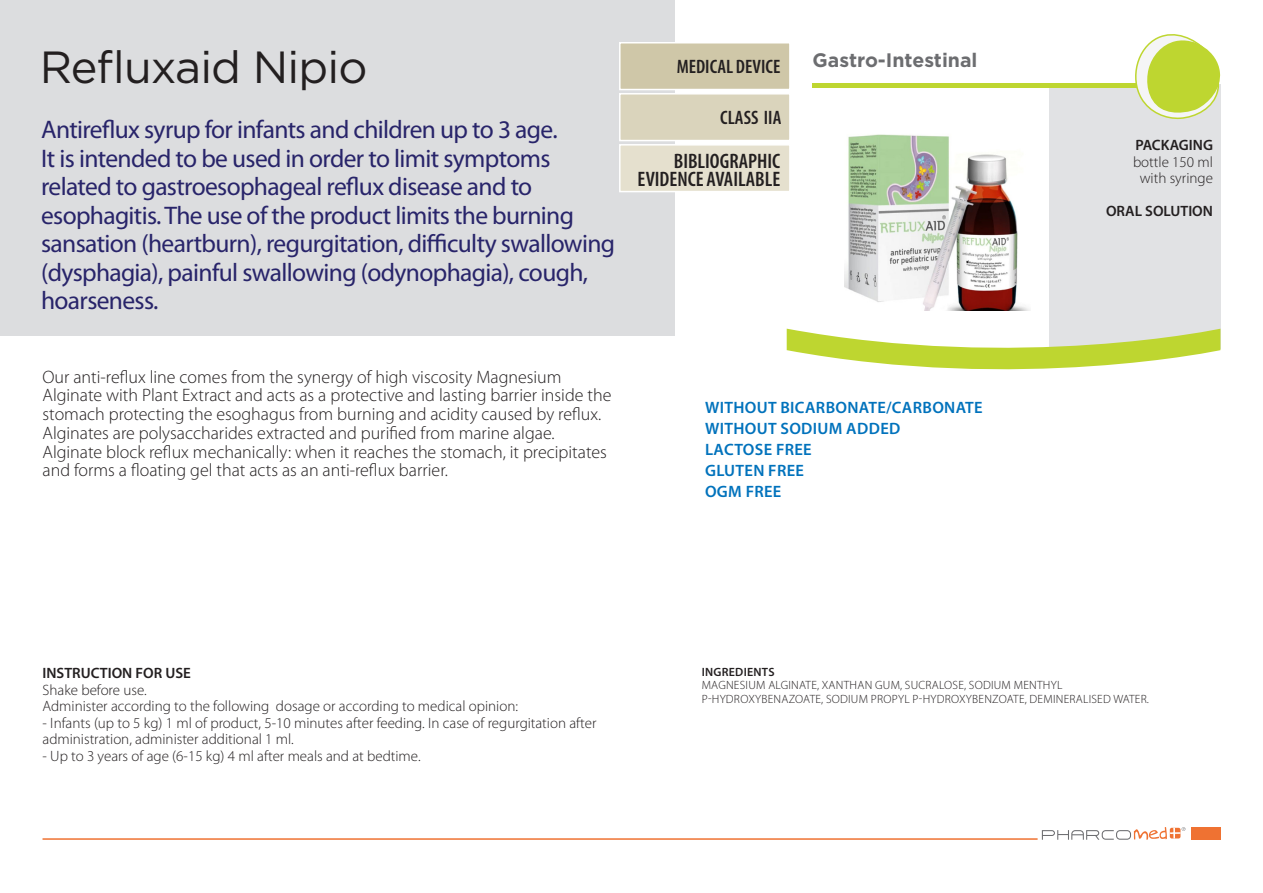
<style>
.page{position:relative;width:1263px;height:893px;background:#fff}
.page>*{position:absolute;margin:0;border:0;box-sizing:border-box;transform-origin:0 0}
.t1{font:45px "Gotham";letter-spacing:-.02em;color:#231f20}
.t2{font:25.5px/28.5px "Myriad Pro";letter-spacing:-.025em;color:#28246a}
.t3{font:600 condensed 21px "Myriad Pro";color:#231f20}
.t4{font:600 condensed 19.5px "Myriad Pro";color:#231f20}
.t5{font:700 19.5px "Gotham";color:#6c6d70}
.t6{font:300 18px/18.8px "Myriad Pro";color:#231f20}
.t7{font:600 16.5px "Myriad Pro";letter-spacing:.02em;color:#0072bc}
.t8{font:300 15px/16.5px "Myriad Pro";color:#231f20}
.t9{font:600 15px "Myriad Pro";color:#231f20}
.t10{font:300 12px/13.5px "Myriad Pro";letter-spacing:.02em;color:#231f20}
.t11{font:600 12px "Myriad Pro";letter-spacing:.02em;color:#231f20}
</style>
<div class="page">
<div style="left:1049px;top:84px;width:171px;height:265px;background:#e1e2e4"></div>
<hr style="left:812px;top:83px;width:351px;height:4px;background:#bed630">
<div style="left:0;top:0;width:674px;height:336px;background:#dcdddf"></div>
<svg style="left:787px;top:329px;width:433px;height:41px"></svg>
<div style="left:1191px;top:827px;width:29px;height:13px;background:#ef7232"></div>
<svg style="left:1042px;top:827px;width:143px;height:13px"></svg>
<hr style="left:43px;top:838px;width:994px;height:2px;background:#ef7232">
<div style="left:619px;top:42px;width:172px;height:48px;background:#cfc7a8;border:2px solid #fff"></div>
<div style="left:619px;top:93px;width:172px;height:48px;background:#dad4bc;border:2px solid #fff"></div>
<div style="left:619px;top:144px;width:172px;height:48px;background:#e5e0ce;border:2px solid #fff"></div>
<svg style="left:1129px;top:34px;width:92px;height:85px"></svg>
<img style="left:844px;top:134px;width:186px;height:176px">
<p class="t1" style="left:40px;top:38px;width:329px">Refluxaid Nipio</p>
<p class="t2" style="left:41px;top:115px;width:518px">Antireflux syrup for infants and children up to 3 age.</p>
<p class="t2" style="left:41px;top:143px;width:576px">It is intended to be used in order to limit symptoms related to gastroesophageal reflux disease and to esophagitis. The use of the product limits the burning sansation (heartburn), regurgitation, difficulty swallowing (dysphagia), painful swallowing (odynophagia), cough, hoarseness.</p>
<p class="t6" style="left:43px;top:368px;width:570px">Our anti-reflux line comes from the synergy of high viscosity Magnesium<br>Alginate with Plant Extract and acts as a protective and lasting barrier inside the stomach protecting the esoghagus from burning and acidity caused by reflux.</p>
<p class="t6" style="left:43px;top:424px;width:514px">Alginates are polysaccharides extracted and purified from marine algae.</p>
<p class="t6" style="left:43px;top:443px;width:566px">Alginate block reflux mechanically: when it reaches the stomach, it precipitates and forms a floating gel that acts as an anti-reflux barrier.</p>
<p class="t4" style="left:677px;top:55px;width:105px">MEDICAL DEVICE</p>
<p class="t4" style="left:720px;top:106px;width:63px">CLASS IIA</p>
<p class="t3" style="left:674px;top:148px;width:108px">BIBLIOGRAPHIC</p>
<p class="t3" style="left:638px;top:166px;width:144px">EVIDENCE AVAILABLE</p>
<p class="t5" style="left:812px;top:47px;width:167px">Gastro-Intestinal</p>
<p class="t7" style="left:705px;top:397px;width:279px">WITHOUT BICARBONATE/CARBONATE</p>
<p class="t7" style="left:705px;top:418px;width:197px">WITHOUT SODIUM ADDED</p>
<p class="t7" style="left:705px;top:439px;width:108px">LACTOSE FREE</p>
<p class="t7" style="left:705px;top:460px;width:101px">GLUTEN FREE</p>
<p class="t7" style="left:705px;top:481px;width:78px">OGM FREE</p>
<p class="t9" style="left:1135px;top:136px;width:79px">PACKAGING</p>
<p class="t8" style="left:1133px;top:154px;width:81px">bottle 150 ml</p>
<p class="t8" style="left:1140px;top:170px;width:75px">with syringe</p>
<p class="t9" style="left:1106px;top:202px;width:109px">ORAL SOLUTION</p>
<p class="t9" style="left:43px;top:663px;width:150px">INSTRUCTION FOR USE</p>
<p class="t8" style="left:43px;top:681px;width:106px">Shake before use.</p>
<p class="t8" style="left:43px;top:698px;width:477px">Administer according to the following dosage or according to medical opinion:</p>
<p class="t8" style="left:43px;top:714px;width:555px">- Infants (up to 5 kg) 1 ml of product, 5-10 minutes after feeding. In case of regurgitation after administration, administer additional 1 ml.</p>
<p class="t8" style="left:43px;top:747px;width:380px">- Up to 3 years of age (6-15 kg) 4 ml after meals and at bedtime.</p>
<p class="t11" style="left:702px;top:664px;width:74px">INGREDIENTS</p>
<p class="t10" style="left:702px;top:679px;width:449px">MAGNESIUM ALGINATE, XANTHAN GUM, SUCRALOSE, SODIUM MENTHYL<br>P-HYDROXYBENAZOATE, SODIUM PROPYL P-HYDROXYBENZOATE, DEMINERALISED WATER.</p>
</div>
